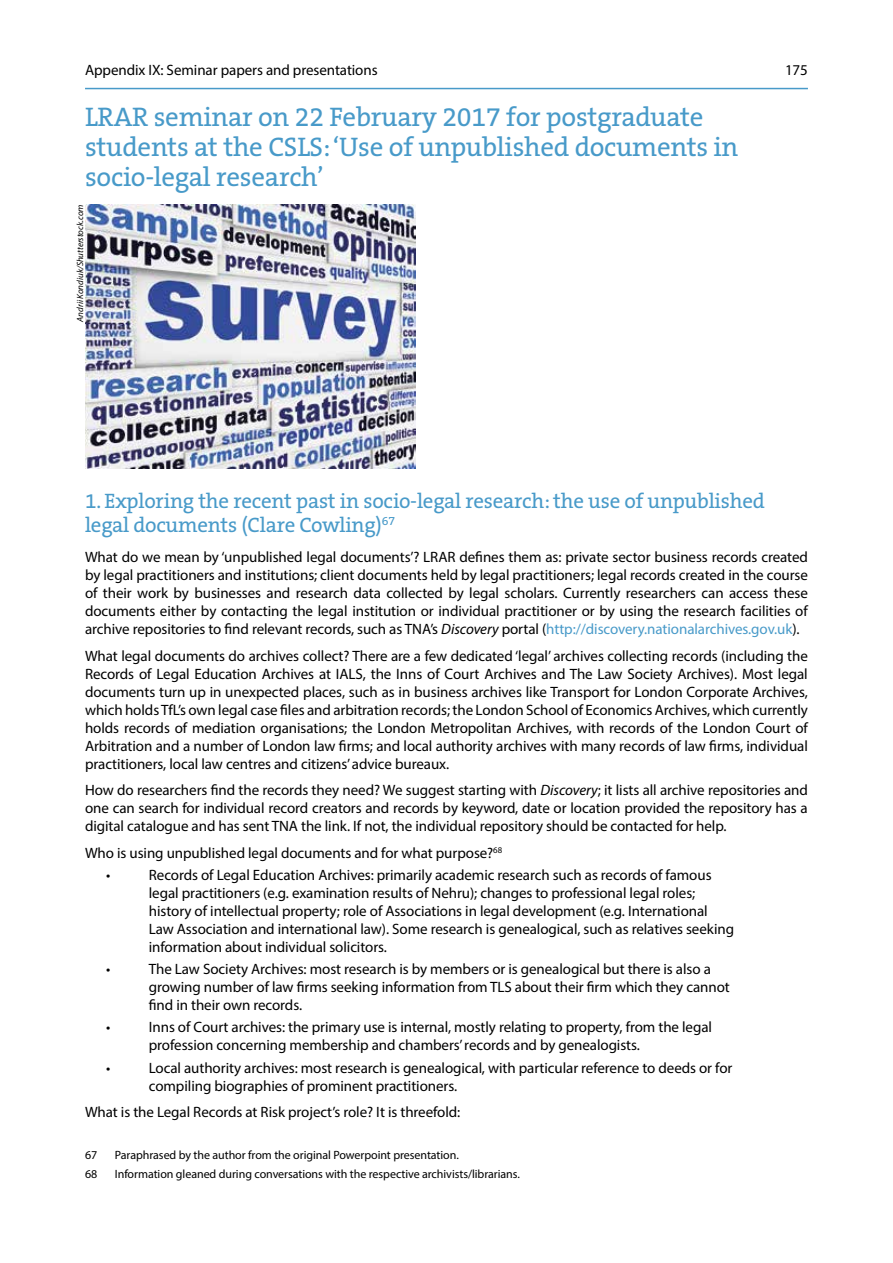
<style>
.page{position:relative;width:893px;height:1263px;background:#fff}
.page>*{position:absolute;margin:0;border:0;box-sizing:border-box;transform-origin:0 0}
.t1{font:27px/30px "The Serif B W5 Plain";letter-spacing:-.01em;color:#489ac9}
.t2{font:21px/24px "The Serif B W5 Plain";letter-spacing:-.01em;color:#489ac9}
.t3{font:15px/18px "Myriad Pro";letter-spacing:-.005em;color:#000}
.t4{font:12px "Myriad Pro";letter-spacing:-.005em;color:#000}
.t5{font:italic 9px "Myriad Pro";letter-spacing:-.005em;color:#000}
.s1{font-style:italic}
.s2{color:#489ac9}
</style>
<div class="page">
<hr style="left:85px;top:88px;width:723px;height:1px;background:#489ac9">
<img style="left:85px;top:204px;width:330px;height:264px">
<p class="t3" style="left:85px;top:61px;width:294px">Appendix IX: Seminar papers and presentations</p>
<p class="t3" style="left:785px;top:61px;width:24px">175</p>
<h1 class="t1" style="left:85px;top:102px;width:655px">LRAR seminar on 22 February 2017 for postgraduate students at the CSLS: ‘Use of unpublished documents in socio-legal research’</h1>
<p class="t5" style="left:75px;top:322px;width:119px;rotate:-90deg">Andrii Kondiuk/Shutterstock.com</p>
<h2 class="t2" style="left:85px;top:489px;width:681px">1. Exploring the recent past in socio-legal research: the use of unpublished legal documents (Clare Cowling)<sup>67</sup></h2>
<p class="t3" style="left:85px;top:548px;width:724px;text-align:justify">What do we mean by ‘unpublished legal documents’? LRAR defines them as: private sector business records created by legal practitioners and institutions; client documents held by legal practitioners; legal records created in the course of their work by businesses and research data collected by legal scholars. Currently researchers can access these documents either by contacting the legal institution or individual practitioner or by using the research facilities of archive repositories to find relevant records, such as TNA’s <span class="s1">Discovery</span> portal (<span class="s2">http://discovery.nationalarchives.gov.uk</span>).</p>
<p class="t3" style="left:85px;top:646px;width:724px;text-align:justify">What legal documents do archives collect? There are a few dedicated ‘legal’ archives collecting records (including the Records of Legal Education Archives at IALS, the Inns of Court Archives and The Law Society Archives). Most legal documents turn up in unexpected places, such as in business archives like Transport for London Corporate Archives, which holds TfL’s own legal case files and arbitration records; the London School of Economics Archives, which currently holds records of mediation organisations; the London Metropolitan Archives, with records of the London Court of Arbitration and a number of London law firms; and local authority archives with many records of law firms, individual practitioners, local law centres and citizens’ advice bureaux.</p>
<p class="t3" style="left:85px;top:781px;width:724px;text-align:justify">How do researchers find the records they need? We suggest starting with <span class="s1">Discovery</span>; it lists all archive repositories and one can search for individual record creators and records by keyword, date or location provided the repository has a digital catalogue and has sent TNA the link. If not, the individual repository should be contacted for help.</p>
<p class="t3" style="left:106px;top:841px;width:397px;line-height:22.2px;text-indent:-21px">Who is using unpublished legal documents and for what purpose?<sup>68 </sup>•</p>
<p class="t3" style="left:149px;top:866px;width:587px">Records of Legal Education Archives: primarily academic research such as records of famous legal practitioners (e.g. examination results of Nehru); changes to professional legal roles; history of intellectual property; role of Associations in legal development (e.g. International Law Association and international law). Some research is genealogical, such as relatives seeking information about individual solicitors.</p>
<p class="t3" style="left:106px;top:960px;width:6px">•</p>
<p class="t3" style="left:149px;top:960px;width:582px">The Law Society Archives: most research is by members or is genealogical but there is also a growing number of law firms seeking information from TLS about their firm which they cannot find in their own records.</p>
<p class="t3" style="left:106px;top:1018px;width:6px">•</p>
<p class="t3" style="left:149px;top:1018px;width:565px">Inns of Court archives: the primary use is internal, mostly relating to property, from the legal profession concerning membership and chambers’ records and by genealogists.</p>
<p class="t3" style="left:106px;top:1058px;width:6px">•</p>
<p class="t3" style="left:149px;top:1058px;width:585px">Local authority archives: most research is genealogical, with particular reference to deeds or for compiling biographies of prominent practitioners.</p>
<p class="t3" style="left:85px;top:1103px;width:377px">What is the Legal Records at Risk project’s role? It is threefold:</p>
<p class="t4" style="left:85px;top:1148px;width:14px">67</p>
<p class="t4" style="left:115px;top:1148px;width:346px">Paraphrased by the author from the original Powerpoint presentation.</p>
<p class="t4" style="left:85px;top:1166px;width:14px">68</p>
<p class="t4" style="left:115px;top:1166px;width:407px">Information gleaned during conversations with the respective archivists/librarians.</p>
</div>
